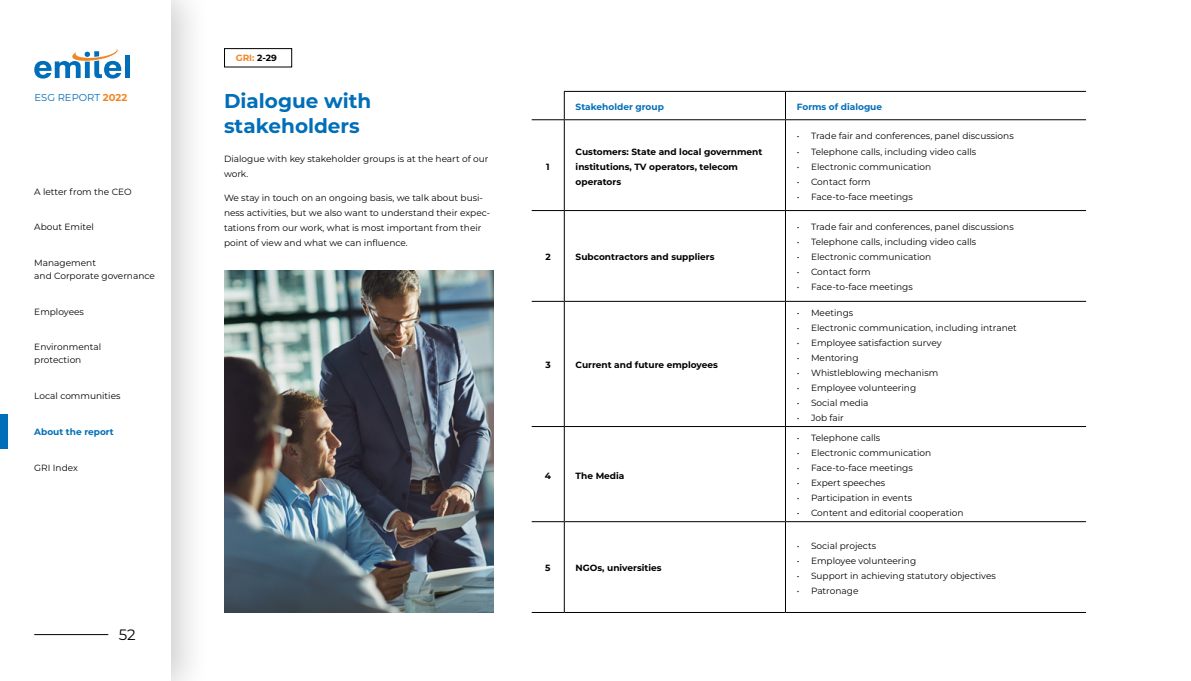
<style>
.page{position:relative;width:1191px;height:681px;background:#fff}
.page>*{position:absolute;margin:0;border:0;box-sizing:border-box;transform-origin:0 0}
.t1{font:700 20px/25px "Montserrat";color:#006eb8}
.t2{font:15px "Montserrat";color:#000}
.t3{font:10px "Montserrat";color:#006eb8}
.t4{font:9px/15px "Montserrat";color:#000}
.t5{font:700 9px/15px "Montserrat";color:#000}
.t6{font:700 9px "Montserrat";color:#006eb8}
.t7{font:700 9px "Montserrat";color:#f08626}
.s1{font-weight:700;color:#f08626}
.s2{color:#000}
</style>
<div class="page">
<div style="left:224px;top:48px;width:68px;height:19px;border:1px solid #000"></div>
<hr style="left:564px;top:91px;width:221px;height:1px;background:#000">
<svg style="left:564px;top:92px;width:1px;height:27px"></svg>
<hr style="left:785px;top:91px;width:301px;height:1px;background:#000">
<svg style="left:785px;top:92px;width:1px;height:27px"></svg>
<hr style="left:531px;top:119px;width:33px;height:1px;background:#000">
<hr style="left:564px;top:119px;width:221px;height:1px;background:#000">
<hr style="left:564px;top:120px;width:1px;height:90px;background:#000">
<hr style="left:785px;top:119px;width:301px;height:1px;background:#000">
<hr style="left:785px;top:120px;width:1px;height:90px;background:#000">
<hr style="left:531px;top:210px;width:33px;height:1px;background:#000">
<hr style="left:564px;top:210px;width:221px;height:1px;background:#000">
<hr style="left:564px;top:211px;width:1px;height:90px;background:#000">
<hr style="left:785px;top:210px;width:301px;height:1px;background:#000">
<hr style="left:785px;top:211px;width:1px;height:90px;background:#000">
<hr style="left:531px;top:301px;width:33px;height:1px;background:#000">
<hr style="left:564px;top:301px;width:221px;height:1px;background:#000">
<hr style="left:564px;top:301px;width:1px;height:125px;background:#000">
<hr style="left:785px;top:301px;width:301px;height:1px;background:#000">
<hr style="left:785px;top:301px;width:1px;height:125px;background:#000">
<hr style="left:531px;top:426px;width:33px;height:1px;background:#000">
<hr style="left:564px;top:426px;width:221px;height:1px;background:#000">
<hr style="left:564px;top:426px;width:1px;height:95px;background:#000">
<hr style="left:785px;top:426px;width:301px;height:1px;background:#000">
<hr style="left:785px;top:426px;width:1px;height:95px;background:#000">
<hr style="left:531px;top:521px;width:33px;height:1px;background:#000">
<hr style="left:564px;top:521px;width:221px;height:1px;background:#000">
<hr style="left:564px;top:522px;width:1px;height:89px;background:#000">
<hr style="left:785px;top:521px;width:301px;height:1px;background:#000">
<hr style="left:785px;top:522px;width:1px;height:89px;background:#000">
<hr style="left:531px;top:611px;width:33px;height:1px;background:#000">
<hr style="left:564px;top:611px;width:221px;height:1px;background:#000">
<hr style="left:785px;top:611px;width:301px;height:1px;background:#000">
<img style="left:224px;top:271px;width:269px;height:341px">
<div style="left:0;top:0;width:212px;height:680px;background:#000;opacity:.2"></div>
<div style="left:0;top:0;width:170px;height:680px;background:#fff"></div>
<div style="left:125px;top:56px;width:5px;height:22px;background:#006eb8"></div>
<svg style="left:34px;top:48px;width:87px;height:30px"></svg>
<div style="left:0;top:414px;width:8px;height:34px;background:#006eb8"></div>
<hr style="left:34px;top:634px;width:74px;height:1px;background:#000">
<p class="t3" style="left:35px;top:91px;width:94px">ESG REPORT <span class="s1">2022</span></p>
<p class="t4" style="left:34px;top:183px;width:99px">A letter from the CEO</p>
<p class="t4" style="left:34px;top:219px;width:61px">About Emitel</p>
<p class="t4" style="left:34px;top:256px;width:122px;line-height:13px">Management<br>and Corporate governance</p>
<p class="t4" style="left:34px;top:303px;width:51px">Employees</p>
<p class="t4" style="left:34px;top:340px;width:69px;line-height:13px">Environmental protection</p>
<p class="t4" style="left:34px;top:388px;width:88px">Local communities</p>
<p class="t6" style="left:34px;top:425px;width:81px">About the report</p>
<p class="t4" style="left:34px;top:459px;width:45px">GRI Index</p>
<h2 class="t2" style="left:119px;top:623px;width:18px">52</h2>
<p class="t7" style="left:236px;top:51px;width:43px">GRI: <span class="s2">2-29</span></p>
<h1 class="t1" style="left:224px;top:88px;width:149px">Dialogue with stakeholders</h1>
<p class="t4" style="left:224px;top:151px;width:266px">Dialogue with key stakeholder groups is at the heart of our work.</p>
<p class="t4" style="left:224px;top:189px;width:268px">We stay in touch on an ongoing basis, we talk about busi&shy;ness activities, but we also want to understand their expec&shy;tations from our work, what is most important from their point of view and what we can influence.</p>
<p class="t5" style="left:546px;top:158px;width:5px">1</p>
<p class="t6" style="left:575px;top:100px;width:90px">Stakeholder group</p>
<p class="t6" style="left:797px;top:100px;width:87px">Forms of dialogue</p>
<p class="t5" style="left:575px;top:143px;width:188px">Customers: State and local government institutions, TV operators, telecom operators</p>
<p class="t4" style="left:797px;top:128px;width:218px">• Trade fair and conferences, panel discussions</p>
<p class="t4" style="left:797px;top:143px;width:181px">• Telephone calls, including video calls</p>
<p class="t4" style="left:797px;top:158px;width:136px">• Electronic communication</p>
<p class="t4" style="left:797px;top:173px;width:75px">• Contact form</p>
<p class="t4" style="left:797px;top:188px;width:117px">• Face-to-face meetings</p>
<p class="t5" style="left:545px;top:249px;width:7px">2</p>
<p class="t5" style="left:575px;top:249px;width:140px">Subcontractors and suppliers</p>
<p class="t5" style="left:545px;top:357px;width:5px">3</p>
<p class="t5" style="left:575px;top:357px;width:144px">Current and future employees</p>
<p class="t5" style="left:545px;top:467px;width:8px">4</p>
<p class="t5" style="left:575px;top:467px;width:50px">The Media</p>
<p class="t5" style="left:545px;top:560px;width:7px">5</p>
<p class="t5" style="left:575px;top:560px;width:87px">NGOs, universities</p>
<p class="t4" style="left:797px;top:219px;width:218px">• Trade fair and conferences, panel discussions</p>
<p class="t4" style="left:797px;top:234px;width:181px">• Telephone calls, including video calls</p>
<p class="t4" style="left:797px;top:249px;width:136px">• Electronic communication</p>
<p class="t4" style="left:797px;top:264px;width:75px">• Contact form</p>
<p class="t4" style="left:797px;top:279px;width:117px">• Face-to-face meetings</p>
<p class="t4" style="left:797px;top:304px;width:58px">• Meetings</p>
<p class="t4" style="left:797px;top:319px;width:222px">• Electronic communication, including intranet</p>
<p class="t4" style="left:797px;top:334px;width:146px">• Employee satisfaction survey</p>
<p class="t4" style="left:797px;top:349px;width:63px">• Mentoring</p>
<p class="t4" style="left:797px;top:364px;width:143px">• Whistleblowing mechanism</p>
<p class="t4" style="left:797px;top:379px;width:121px">• Employee volunteering</p>
<p class="t4" style="left:797px;top:394px;width:73px">• Social media</p>
<p class="t4" style="left:797px;top:409px;width:49px">• Job fair</p>
<p class="t4" style="left:797px;top:430px;width:85px">• Telephone calls</p>
<p class="t4" style="left:797px;top:445px;width:136px">• Electronic communication</p>
<p class="t4" style="left:797px;top:460px;width:117px">• Face-to-face meetings</p>
<p class="t4" style="left:797px;top:475px;width:90px">• Expert speeches</p>
<p class="t4" style="left:797px;top:490px;width:117px">• Participation in events</p>
<p class="t4" style="left:797px;top:505px;width:168px">• Content and editorial cooperation</p>
<p class="t4" style="left:797px;top:537px;width:81px">• Social projects</p>
<p class="t4" style="left:797px;top:552px;width:121px">• Employee volunteering</p>
<p class="t4" style="left:797px;top:567px;width:200px">• Support in achieving statutory objectives</p>
<p class="t4" style="left:797px;top:582px;width:63px">• Patronage</p>
</div>
